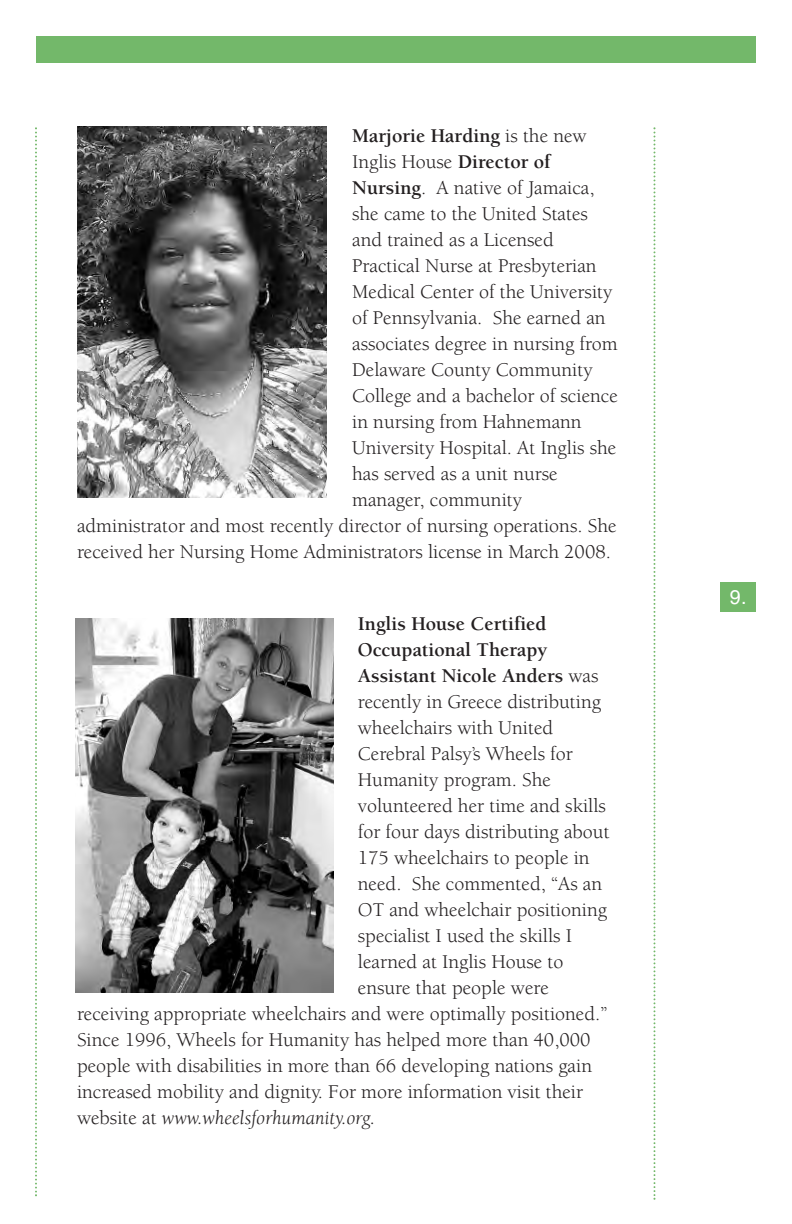
<style>
.page{position:relative;width:792px;height:1224px;background:#fff}
.page>*{position:absolute;margin:0;border:0;box-sizing:border-box;transform-origin:0 0}
.t1{font:20px "Berkeley";color:#231f20}
.t2{font:700 20px "Berkeley";color:#231f20}
.t3{font:italic 20px "Berkeley";color:#231f20}
.t4{font:20px "Helvetica";color:#fff}
.s1{font-weight:400}
.s2{font-weight:700}
.s3{font-style:normal}
</style>
<div class="page">
<div style="left:36px;top:36px;width:720px;height:27px;background:#73b86a"></div>
<div style="left:720px;top:582px;width:36px;height:30px;background:#73b86a"></div>
<svg style="left:653px;top:127px;width:2px;height:1073px"></svg>
<svg style="left:35px;top:127px;width:2px;height:1069px"></svg>
<img style="left:76px;top:619px;width:258px;height:374px">
<img style="left:77px;top:126px;width:249px;height:372px">
<p class="t2" style="left:352px;top:128px;width:236px">Marjorie Harding <span class="s1">is the new</span></p>
<p class="t1" style="left:352px;top:154px;width:200px">Inglis House <span class="s2">Director of</span></p>
<p class="t1" style="left:352px;top:180px;width:244px"><span class="s2">Nursing</span>. A native of Jamaica,</p>
<p class="t1" style="left:352px;top:206px;width:237px">she came to the United States</p>
<p class="t1" style="left:352px;top:232px;width:203px">and trained as a Licensed</p>
<p class="t1" style="left:352px;top:258px;width:246px">Practical Nurse at Presbyterian</p>
<p class="t1" style="left:352px;top:284px;width:262px">Medical Center of the University</p>
<p class="t1" style="left:352px;top:310px;width:255px">of Pennsylvania. She earned an</p>
<p class="t1" style="left:352px;top:336px;width:267px">associates degree in nursing from</p>
<p class="t1" style="left:352px;top:362px;width:242px">Delaware County Community</p>
<p class="t1" style="left:352px;top:388px;width:267px">College and a bachelor of science</p>
<p class="t1" style="left:352px;top:414px;width:231px">in nursing from Hahnemann</p>
<p class="t1" style="left:352px;top:440px;width:266px">University Hospital. At Inglis she</p>
<p class="t1" style="left:352px;top:466px;width:207px">has served as a unit nurse</p>
<p class="t1" style="left:352px;top:492px;width:171px">manager, community</p>
<p class="t1" style="left:77px;top:518px;width:541px">administrator and most recently director of nursing operations. She</p>
<p class="t1" style="left:77px;top:544px;width:535px">received her Nursing Home Administrators license in March 2008.</p>
<p class="t2" style="left:358px;top:616px;width:190px">Inglis House Certified</p>
<p class="t2" style="left:358px;top:642px;width:191px">Occupational Therapy</p>
<p class="t2" style="left:358px;top:668px;width:242px">Assistant Nicole Anders <span class="s1">was</span></p>
<p class="t1" style="left:358px;top:694px;width:245px">recently in Greece distributing</p>
<p class="t1" style="left:358px;top:720px;width:197px">wheelchairs with United</p>
<p class="t1" style="left:358px;top:746px;width:216px">Cerebral Palsy’s Wheels for</p>
<p class="t1" style="left:358px;top:772px;width:195px">Humanity program. She</p>
<p class="t1" style="left:358px;top:798px;width:250px">volunteered her time and skills</p>
<p class="t1" style="left:358px;top:824px;width:253px">for four days distributing about</p>
<p class="t1" style="left:358px;top:850px;width:233px">175 wheelchairs to people in</p>
<p class="t1" style="left:358px;top:876px;width:246px">need. She commented, “As an</p>
<p class="t1" style="left:358px;top:902px;width:251px">OT and wheelchair positioning</p>
<p class="t1" style="left:358px;top:928px;width:216px">specialist I used the skills I</p>
<p class="t1" style="left:358px;top:954px;width:207px">learned at Inglis House to</p>
<p class="t1" style="left:358px;top:980px;width:193px">ensure that people were</p>
<p class="t1" style="left:77px;top:1006px;width:532px">receiving appropriate wheelchairs and were optimally positioned.”</p>
<p class="t1" style="left:77px;top:1032px;width:515px">Since 1996, Wheels for Humanity has helped more than 40,000</p>
<p class="t1" style="left:77px;top:1058px;width:517px">people with disabilities in more than 66 developing nations gain</p>
<p class="t1" style="left:77px;top:1084px;width:508px">increased mobility and dignity. For more information visit their</p>
<p class="t3" style="left:77px;top:1110px;width:300px"><span class="s3">website at</span> www.wheelsforhumanity.org.</p>
<p class="t4" style="left:730px;top:586px;width:18px">9.</p>
</div>
